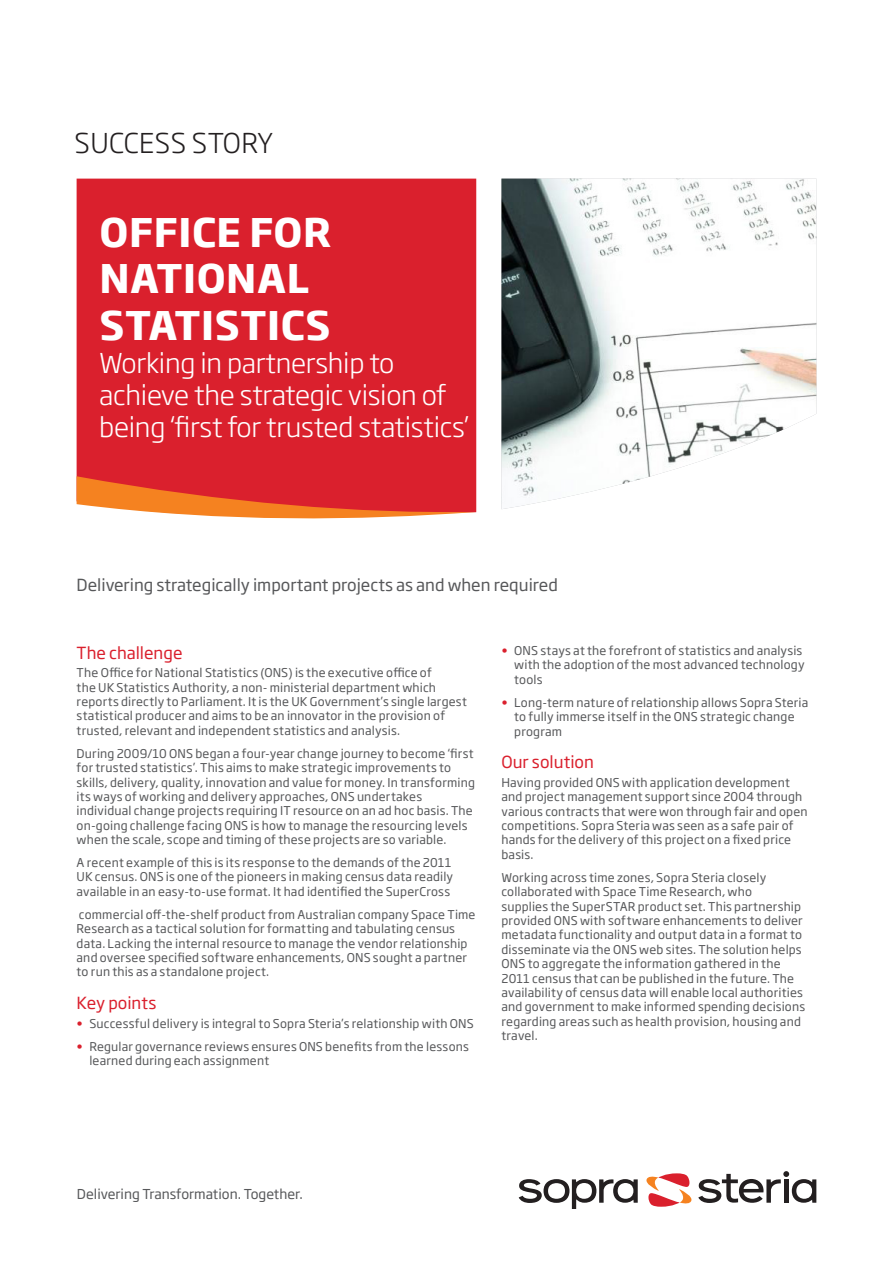
<style>
.page{position:relative;width:893px;height:1263px;background:#fff}
.page>*{position:absolute;margin:0;border:0;box-sizing:border-box;transform-origin:0 0}
.Document_Title{font:700 39px "Soho Gothic Std";letter-spacing:.015em;color:#fff}
.Document_sub-heading{font:300 27px/32.4px "Soho Gothic Std";letter-spacing:-.01em;color:#fff}
.SUCCESS_STORY{font:300 27px "Soho Gothic Std";letter-spacing:.015em;color:#231f20}
.t1{font:16.5px "Soho Gothic Std";color:#57585a}
.Body_Heading_2{font:16.5px "Soho Gothic Std";color:#da202d}
.Tagline{font:13.5px "Soho Gothic Std";color:#57585a}
.Body{font:12px/14.4px "Soho Gothic Std";letter-spacing:.015em;color:#57585a}
.s1{color:#da202d}
</style>
<div class="page">
<div style="left:77px;top:179px;width:399px;height:297px;background:#da202d"></div>
<svg style="left:77px;top:476px;width:399px;height:43px"></svg>
<svg style="left:519px;top:1179px;width:119px;height:30px"></svg>
<svg style="left:646px;top:1171px;width:170px;height:36px"></svg>
<img style="left:501px;top:179px;width:315px;height:330px">
<p class="SUCCESS_STORY" style="left:75px;top:126px;width:200px">SUCCESS STORY</p>
<p class="Document_Title" style="left:99px;top:207px;width:233px">OFFICE FOR</p>
<p class="Document_Title" style="left:99px;top:254px;width:211px">NATIONAL</p>
<p class="Document_Title" style="left:99px;top:300px;width:233px">STATISTICS</p>
<p class="Document_sub-heading" style="left:99px;top:347px;width:371px">Working in partnership to achieve the strategic vision of being ‘first for trusted statistics’</p>
<p class="t1" style="left:77px;top:575px;width:483px">Delivering strategically important projects as and when required</p>
<p class="Body_Heading_2" style="left:77px;top:642px;width:107px">The challenge</p>
<p class="Body" style="left:77px;top:666px;width:392px">The Office for National Statistics (ONS) is the executive office of<br>the UK Statistics Authority, a non- ministerial department which reports directly to Parliament. It is the UK Government’s single largest statistical producer and aims to be an innovator in the provision of trusted, relevant and independent statistics and analysis.</p>
<p class="Body" style="left:77px;top:746px;width:400px">During 2009/10 ONS began a four-year change journey to become ‘first for trusted statistics’. This aims to make strategic improvements to skills, delivery, quality, innovation and value for money. In transforming its ways of working and delivery approaches, ONS undertakes individual change projects requiring IT resource on an ad hoc basis. The on-going challenge facing ONS is how to manage the resourcing levels when the scale, scope and timing of these projects are so variable.</p>
<p class="Body" style="left:77px;top:856px;width:378px">A recent example of this is its response to the demands of the 2011<br>UK census. ONS is one of the pioneers in making census data readily available in an easy-to-use format. It had identified the SuperCross</p>
<p class="Body" style="left:77px;top:907px;width:400px">commercial off-the-shelf product from Australian company Space Time Research as a tactical solution for formatting and tabulating census data. Lacking the internal resource to manage the vendor relationship and oversee specified software enhancements, ONS sought a partner to run this as a standalone project.</p>
<p class="Body_Heading_2" style="left:77px;top:992px;width:81px">Key points</p>
<p class="Body" style="left:77px;top:1016px;width:399px"><span class="s1">•</span> Successful delivery is integral to Sopra Steria’s relationship with ONS</p>
<p class="Body" style="left:89px;top:1039px;width:381px;text-indent:-13px"><span class="s1">•</span> Regular governance reviews ensures ONS benefits from the lessons learned during each assignment</p>
<p class="Body" style="left:514px;top:644px;width:292px;text-indent:-13px"><span class="s1">•</span> ONS stays at the forefront of statistics and analysis with the adoption of the most advanced technology tools</p>
<p class="Body" style="left:514px;top:695px;width:296px;text-indent:-13px"><span class="s1">•</span> Long-term nature of relationship allows Sopra Steria to fully immerse itself in the ONS strategic change program</p>
<p class="Body_Heading_2" style="left:501px;top:752px;width:94px">Our solution</p>
<p class="Body" style="left:501px;top:775px;width:308px">Having provided ONS with application development and project management support since 2004 through various contracts that were won through fair and open competitions. Sopra Steria was seen as a safe pair of hands for the delivery of this project on a fixed price basis.</p>
<p class="Body" style="left:501px;top:870px;width:305px">Working across time zones, Sopra Steria closely collaborated with Space Time Research, who<br>supplies the SuperSTAR product set. This partnership provided ONS with software enhancements to deliver metadata functionality and output data in a format to disseminate via the ONS web sites. The solution helps ONS to aggregate the information gathered in the 2011 census that can be published in the future. The availability of census data will enable local authorities and government to make informed spending decisions regarding areas such as health provision, housing and travel.</p>
<p class="Tagline" style="left:77px;top:1186px;width:227px">Delivering Transformation. Together.</p>
</div>
